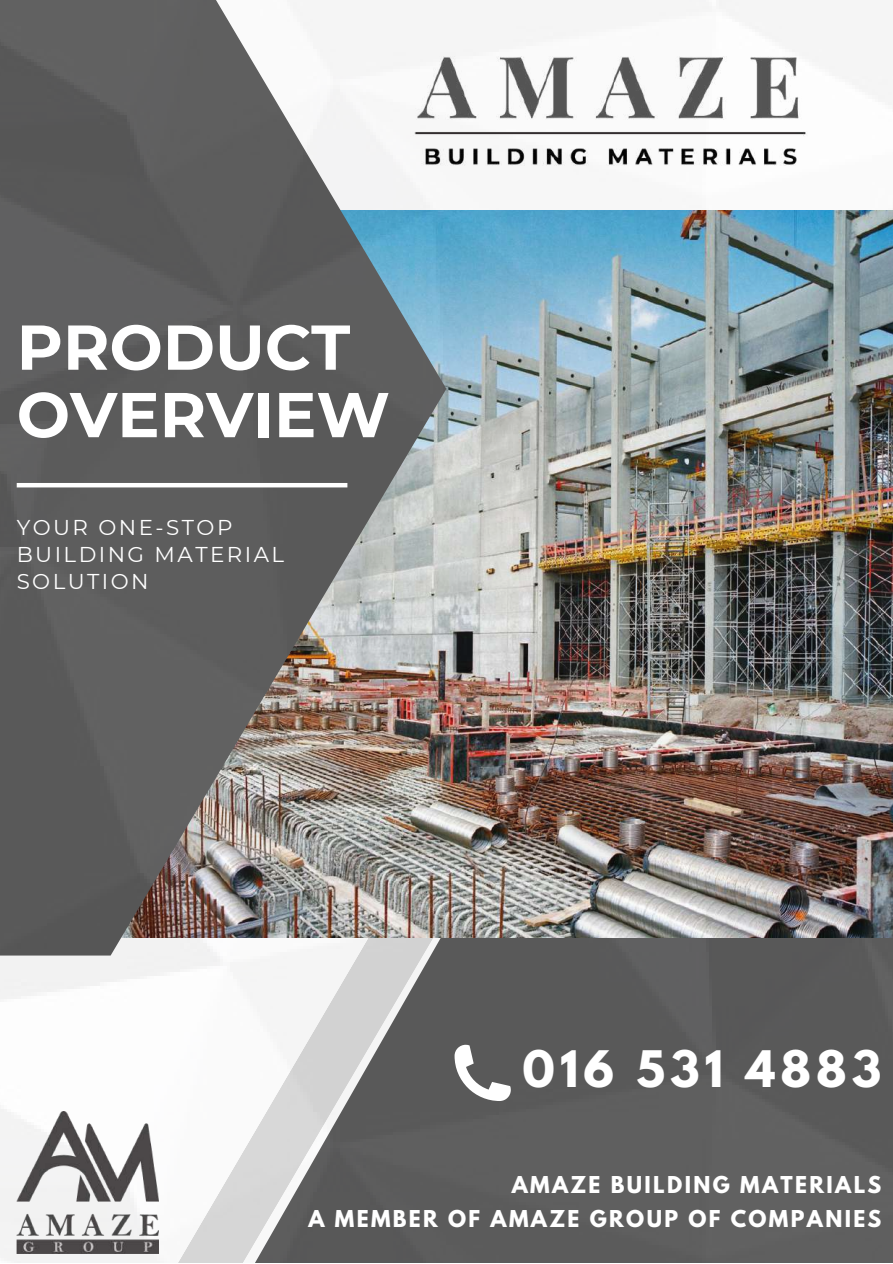
<style>
.page{position:relative;width:893px;height:1264px;background:#fff}
.page>*{position:absolute;margin:0;border:0;box-sizing:border-box;transform-origin:0 0}
.t1{font:700 63.15px/67.5px "Montserrat";color:#fff}
.t2{font:700 44.55px "League Spartan";letter-spacing:.115em;color:#fff}
.t3{font:21.45px/27px "Montserrat";letter-spacing:.115em;color:#fff}
.t4{font:700 20.55px "League Spartan";letter-spacing:.115em;color:#fff}
</style>
<div class="page">
<img style="left:0;top:0;width:892px;height:1262px">
<img style="left:404px;top:42px;width:411px;height:134px">
<img style="left:17px;top:1111px;width:141px;height:142px">
<hr style="left:17px;top:483px;width:330px;height:4px;background:#fff">
<svg style="left:454px;top:1044px;width:56px;height:56px"></svg>
<h1 class="t1" style="left:17px;top:313px;width:374px">PRODUCT<br>OVERVIEW</h1>
<p class="t3" style="left:17px;top:514px;width:269px">YOUR ONE-STOP<br>BUILDING MATERIAL<br>SOLUTION</p>
<h2 class="t2" style="left:522px;top:1046px;width:360px">016 531 4883</h2>
<p class="t4" style="left:511px;top:1174px;width:371px">AMAZE BUILDING MATERIALS</p>
<p class="t4" style="left:308px;top:1208px;width:574px">A MEMBER OF AMAZE GROUP OF COMPANIES</p>
</div>
